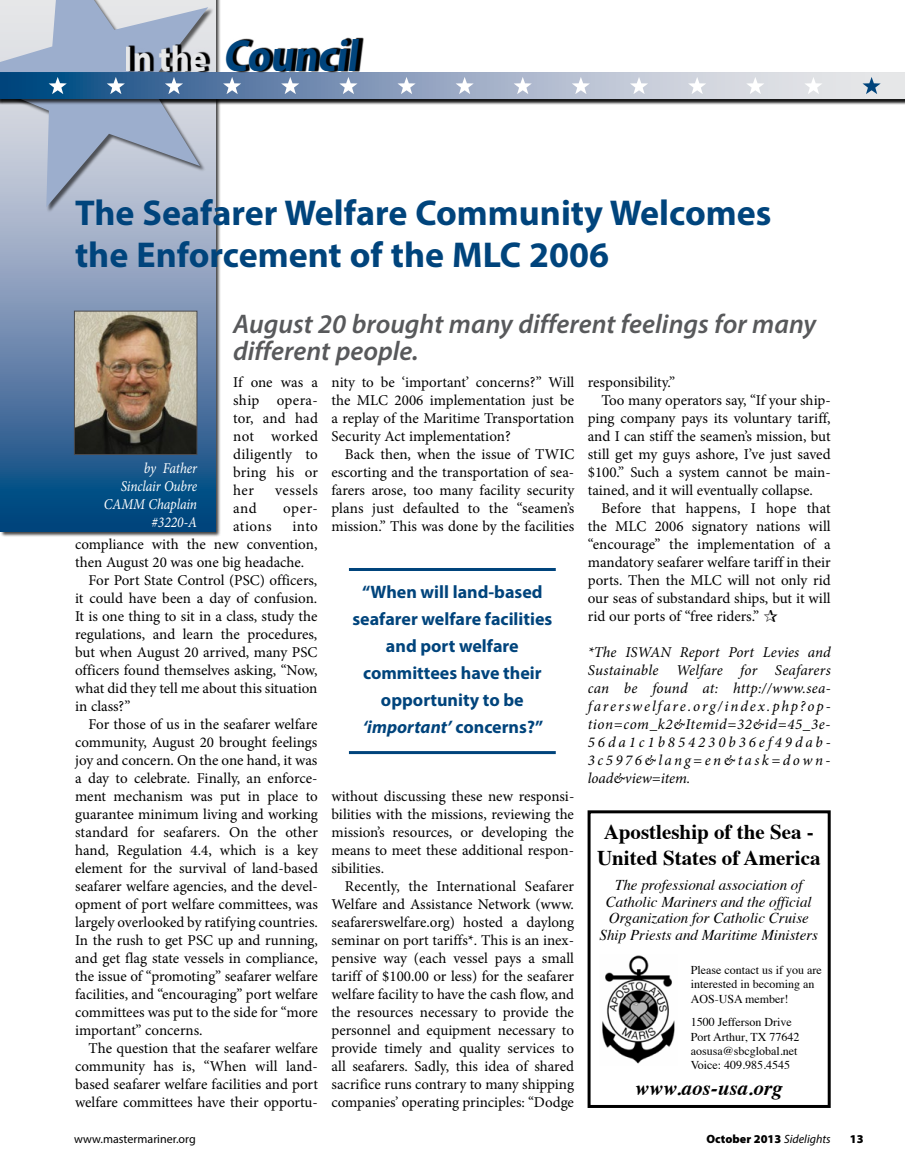
<style>
.page{position:relative;width:905px;height:1175px;background:#fff}
.page>*{position:absolute;margin:0;border:0;box-sizing:border-box;transform-origin:0 0}
.t1{font:700 45px "Myriad Pro";color:#00447c;scale:.9 1}
.t2{font:700 36px/42px "Myriad Pro";color:#00447c}
.t3{font:italic 600 27px/27px "Myriad Pro";color:#58595b}
.t4{font:700 21px/25.2px "Times";color:#000;text-align:center}
.t5{font:italic 700 21px "Times";color:#000}
.t6{font:700 18px/27px "Myriad Pro";color:#00447c;text-align:center}
.t7{font:15px/18px "Minion Pro";color:#000;text-align:justify}
.t8{font:italic 15px/18px "Minion Pro";letter-spacing:.165em;color:#000;text-align:justify}
.t9{font:italic 15px/16.5px "Times";color:#000;text-align:center}
.t10{font:italic 15px/18px "Minion Pro";letter-spacing:-.01em;color:#fff;text-align:right;scale:.9 1}
.t11{font:12px/14.4px "Times";color:#000}
.t12{font:900 12px "Myriad Pro";color:#000}
.t13{font:12px "Myriad Pro";color:#000}
.s1{font-size:36px;color:#e6e7e8}
.s2{font-style:italic}
.s3{font-weight:400;font-style:italic}
</style>
<div class="page">
<div style="left:0;top:0;width:221px;height:537px;background:#000;opacity:.75"></div>
<svg style="left:0;top:0;width:215px;height:531px;background:#5a7fa7"></svg>
<img style="left:76px;top:313px;width:119px;height:139px">
<div style="left:74px;top:311px;width:123px;height:143px;border:1px solid #4a4a4d"></div>
<div style="left:0;top:0;width:214px;height:213px;background:#000;opacity:.6"></div>
<svg style="left:0;top:0;width:208px;height:207px;background:#b3bdd1"></svg>
<div style="left:0;top:72px;width:904px;height:33px;background:#000;opacity:.75"></div>
<svg style="left:0;top:72px;width:904px;height:27px;background:#8aa1bd"></svg>
<svg style="left:49px;top:77px;width:18px;height:17px"></svg>
<svg style="left:107px;top:77px;width:18px;height:17px"></svg>
<svg style="left:165px;top:77px;width:18px;height:17px"></svg>
<svg style="left:223px;top:77px;width:18px;height:17px"></svg>
<svg style="left:281px;top:77px;width:18px;height:17px"></svg>
<svg style="left:339px;top:77px;width:18px;height:17px"></svg>
<svg style="left:397px;top:77px;width:18px;height:17px"></svg>
<svg style="left:455px;top:77px;width:18px;height:17px"></svg>
<svg style="left:513px;top:77px;width:19px;height:17px"></svg>
<svg style="left:572px;top:77px;width:18px;height:17px"></svg>
<svg style="left:630px;top:77px;width:18px;height:17px"></svg>
<svg style="left:688px;top:77px;width:18px;height:17px"></svg>
<svg style="left:746px;top:77px;width:18px;height:17px"></svg>
<svg style="left:804px;top:77px;width:18px;height:17px"></svg>
<svg style="left:862px;top:77px;width:18px;height:17px"></svg>
<svg style="left:128px;top:37px;width:236px;height:35px"></svg>
<hr style="left:349px;top:568px;width:206px;height:3px;background:#00447c">
<hr style="left:349px;top:751px;width:206px;height:3px;background:#00447c">
<img style="left:602px;top:955px;width:73px;height:109px">
<div style="left:587px;top:810px;width:243px;height:298px;border:3px solid #000"></div>
<h1 class="t1" style="left:124px;top:26px;width:269px"><span class="s1">I n t h e</span> Council</h1>
<h2 class="t2" style="left:75px;top:191px;width:697px">The Seafarer Welfare Community Welcomes the Enforcement of the MLC 2006</h2>
<h3 class="t3" style="left:233px;top:310px;width:584px">August 20 brought many different feelings for many different people.</h3>
<p class="t7" style="left:233px;top:373px;width:86px">If one was a ship opera&shy;tor, and had not worked diligently to bring his or her</p>
<p class="t7" style="left:331px;top:373px;width:244px">nity to be ‘important’ concerns?” Will the MLC 2006 implementation just be a replay of the Maritime Transportation Security Act implementation?</p>
<p class="t7" style="left:331px;top:445px;width:244px;text-indent:14px">Back then, when the issue of TWIC escorting and the transportation of sea&shy;farers arose, too many facility security plans just defaulted to the “seamen’s mission.” This was done by the facilities</p>
<p class="t7" style="left:588px;top:373px;width:89px">responsibility.”</p>
<p class="t7" style="left:601px;top:391px;width:231px">Too many operators say, “If your ship-</p>
<p class="t7" style="left:588px;top:409px;width:244px">ping company pays its voluntary tariff,</p>
<p class="t7" style="left:588px;top:427px;width:244px">and I can stiff the seamen’s mission, but</p>
<p class="t7" style="left:588px;top:445px;width:244px">still get my guys ashore, I’ve just saved</p>
<p class="t7" style="left:588px;top:463px;width:244px">$100.” Such a system cannot be main-</p>
<p class="t7" style="left:588px;top:481px;width:226px">tained, and it will eventually collapse.</p>
<p class="t7" style="left:601px;top:499px;width:231px">Before that happens, I hope that</p>
<p class="t7" style="left:588px;top:517px;width:244px">the MLC 2006 signatory nations will</p>
<p class="t7" style="left:588px;top:535px;width:244px">“encourage” the implementation of a</p>
<p class="t7" style="left:588px;top:553px;width:244px">mandatory seafarer welfare tariff in their</p>
<p class="t7" style="left:588px;top:571px;width:244px">ports. Then the MLC will not only rid</p>
<p class="t7" style="left:588px;top:589px;width:244px">our seas of substandard ships, but it will</p>
<p class="t7" style="left:588px;top:607px;width:173px">rid our ports of “free riders.”</p>
<p class="t8" style="left:588px;top:643px;width:244px">*The ISWAN Report Port Levies and Sustainable Welfare for Seafarers can be found at: http://www.sea&shy;farerswelfare.org/index.php?op&shy;tion=com_k2&amp;Itemid=32&amp;id=45_3e-56da1c1b854230b36ef49dab-3c5976&amp;lang=en&amp;task=down&shy;load&amp;view=item.</p>
<p class="t10" style="left:104px;top:459px;width:105px">by Father<br>Sinclair Oubre<br>CAMM Chaplain #3220-A</p>
<p class="t7" style="left:275px;top:481px;width:44px">vessels</p>
<p class="t7" style="left:233px;top:499px;width:25px">and</p>
<p class="t7" style="left:283px;top:499px;width:36px">oper-</p>
<p class="t7" style="left:233px;top:517px;width:40px">ations</p>
<p class="t7" style="left:292px;top:517px;width:27px">into</p>
<p class="t7" style="left:75px;top:535px;width:244px">compliance with the new convention,</p>
<p class="t7" style="left:75px;top:553px;width:231px">then August 20 was one big headache.</p>
<p class="t7" style="left:89px;top:571px;width:230px">For Port State Control (PSC) officers,</p>
<p class="t7" style="left:75px;top:589px;width:244px">it could have been a day of confusion.</p>
<p class="t7" style="left:75px;top:607px;width:244px">It is one thing to sit in a class, study the</p>
<p class="t7" style="left:75px;top:625px;width:244px">regulations, and learn the procedures,</p>
<p class="t7" style="left:75px;top:643px;width:244px">but when August 20 arrived, many PSC</p>
<p class="t7" style="left:75px;top:661px;width:244px">officers found themselves asking, “Now,</p>
<p class="t7" style="left:75px;top:679px;width:244px">what did they tell me about this situation</p>
<p class="t7" style="left:75px;top:697px;width:57px">in class?”</p>
<p class="t7" style="left:89px;top:715px;width:230px">For those of us in the seafarer welfare</p>
<p class="t7" style="left:75px;top:733px;width:244px">community, August 20 brought feelings</p>
<p class="t7" style="left:75px;top:751px;width:244px">joy and concern. On the one hand, it was</p>
<p class="t7" style="left:75px;top:769px;width:244px">a day to celebrate. Finally, an enforce-</p>
<p class="t7" style="left:75px;top:787px;width:244px">ment mechanism was put in place to</p>
<p class="t7" style="left:75px;top:805px;width:244px">guarantee minimum living and working</p>
<p class="t7" style="left:75px;top:823px;width:244px">standard for seafarers. On the other</p>
<p class="t7" style="left:75px;top:841px;width:244px">hand, Regulation 4.4, which is a key</p>
<p class="t7" style="left:75px;top:859px;width:244px">element for the survival of land-based</p>
<p class="t7" style="left:75px;top:877px;width:244px">seafarer welfare agencies, and the devel-</p>
<p class="t7" style="left:75px;top:895px;width:244px">opment of port welfare committees, was</p>
<p class="t7" style="left:75px;top:913px;width:244px">largely overlooked by ratifying countries.</p>
<p class="t7" style="left:75px;top:931px;width:244px">In the rush to get PSC up and running,</p>
<p class="t7" style="left:75px;top:949px;width:244px">and get flag state vessels in compliance,</p>
<p class="t7" style="left:75px;top:967px;width:244px">the issue of “promoting” seafarer welfare</p>
<p class="t7" style="left:75px;top:985px;width:244px">facilities, and “encouraging” port welfare</p>
<p class="t7" style="left:75px;top:1003px;width:244px">committees was put to the side for “more</p>
<p class="t7" style="left:75px;top:1021px;width:129px">important” concerns.</p>
<p class="t7" style="left:89px;top:1039px;width:231px">The question that the seafarer welfare</p>
<p class="t7" style="left:75px;top:1057px;width:244px">community has is, “When will land-</p>
<p class="t7" style="left:75px;top:1075px;width:244px">based seafarer welfare facilities and port</p>
<p class="t7" style="left:75px;top:1093px;width:244px">welfare committees have their opportu-</p>
<p class="t6" style="left:352px;top:578px;width:201px">“When will land-based seafarer welfare facilities and port welfare committees have their opportunity to be <span class="s2">‘important’</span> concerns?”</p>
<p class="t7" style="left:331px;top:787px;width:244px">without discussing these new responsi&shy;bilities with the missions, reviewing the mission’s resources, or developing the means to meet these additional respon&shy;sibilities.</p>
<p class="t7" style="left:331px;top:877px;width:244px;text-indent:14px">Recently, the International Seafarer Welfare and Assistance Network (www. seafarerswelfare.org) hosted a daylong seminar on port tariffs*. This is an inex&shy;pensive way (each vessel pays a small tariff of $100.00 or less) for the seafarer welfare facility to have the cash flow, and the resources necessary to provide the personnel and equipment necessary to provide timely and quality services to all seafarers. Sadly, this idea of shared sacrifice runs contrary to many shipping companies’ operating principles: “Dodge</p>
<h3 class="t4" style="left:597px;top:817px;width:225px">Apostleship of the Sea -<br>United States of America</h3>
<p class="t9" style="left:599px;top:875px;width:220px">The professional association of Catholic Mariners and the official Organization for Catholic Cruise Ship Priests and Maritime Ministers</p>
<p class="t11" style="left:690px;top:961px;width:132px">Please contact us if you are interested in becoming an<br>AOS-USA member!</p>
<p class="t11" style="left:690px;top:1013px;width:110px">1500 Jefferson Drive<br>Port Arthur, TX 77642 aosusa@sbcglobal.net<br>Voice: 409.985.4545</p>
<h3 class="t5" style="left:635px;top:1068px;width:149px">www.aos-usa.org</h3>
<p class="t13" style="left:74px;top:1132px;width:123px">www.mastermariner.org</p>
<p class="t12" style="left:706px;top:1131px;width:126px">October 2013 <span class="s3">Sidelights</span></p>
<p class="t12" style="left:849px;top:1131px;width:15px">13</p>
</div>
